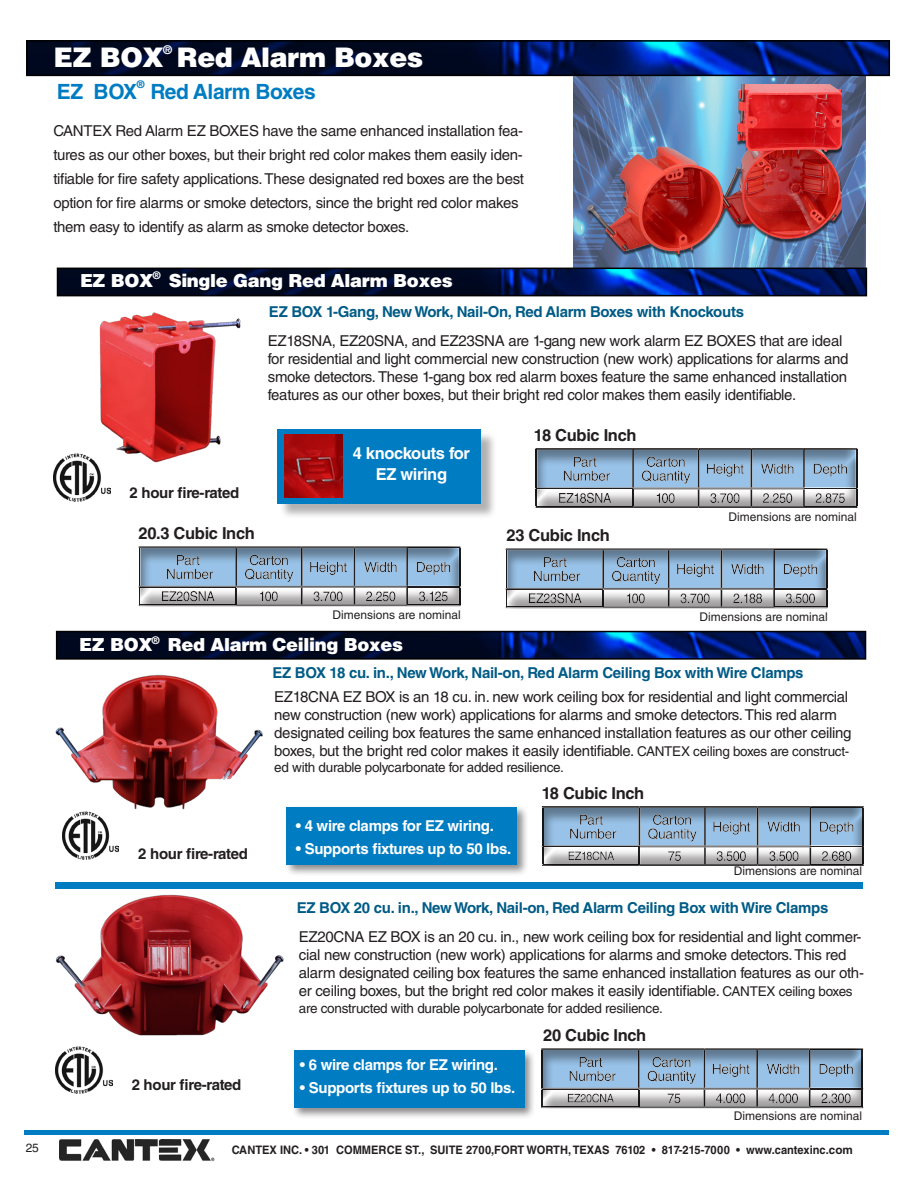
<style>
.page{position:relative;width:918px;height:1188px;background:#fff}
.page>*{position:absolute;margin:0;border:0;box-sizing:border-box;transform-origin:0 0}
.t1{font:900 27px "Helvetica LT Pro";letter-spacing:-.02em;color:#fff}
.t2{font:700 21px "Helvetica LT Std";letter-spacing:-.02em;color:#007cc2}
.t3{font:900 18px "Helvetica LT Pro";letter-spacing:-.02em;color:#fff}
.t4{font:700 16.5px "Helvetica LT Std";letter-spacing:-.02em;color:#231f20}
.t5{font:700 16.5px/21px "Helvetica LT Std";letter-spacing:-.02em;color:#fff;text-align:center}
.t6{font:15px/18px "Helvetica LT Std";letter-spacing:-.02em;color:#231f20}
.t7{font:700 15px "Helvetica LT Std";letter-spacing:-.02em;color:#005b86}
.t8{font:700 15px "Helvetica LT Std";letter-spacing:-.02em;color:#fff}
.t9{font:700 15px "Helvetica LT Std";letter-spacing:-.02em;color:#231f20}
.t10{font:13.5px "Helvetica LT Std";letter-spacing:-.02em;color:#231f20}
.t11{font:12px "Helvetica LT Std";color:#231f20}
.t12{font:900 12px "Helvetica LT Pro";color:#fff}
.t13{font:700 11.7px "Helvetica LT Std";color:#231f20;scale:.95 1}
.t14{font:700 10.5px "Helvetica LT Std";color:#007cc2}
.s1{font-size:13.5px}
</style>
<div class="page">
<img style="left:61px;top:296px;width:210px;height:197px">
<img style="left:54px;top:454px;width:56px;height:47px">
<img style="left:62px;top:833px;width:57px;height:26px">
<div style="left:279px;top:431px;width:219px;height:88px;background:#231f20;opacity:.35"></div>
<div style="left:278px;top:429px;width:203px;height:74px;background:#007cc2"></div>
<img style="left:285px;top:434px;width:58px;height:63px">
<img style="left:56px;top:1073px;width:56px;height:21px">
<img style="left:60px;top:1140px;width:155px;height:21px">
<div style="left:292px;top:1048px;width:244px;height:72px;background:#231f20;opacity:.53"></div>
<div style="left:294px;top:1051px;width:230px;height:57px;background:#007cc2"></div>
<img style="left:574px;top:76px;width:292px;height:192px">
<img style="left:29px;top:43px;width:858px;height:30px">
<div style="left:26px;top:40px;width:864px;height:36px;border:2px solid #000"></div>
<img style="left:577px;top:84px;width:264px;height:174px">
<img style="left:60px;top:271px;width:804px;height:22px">
<div style="left:57px;top:268px;width:810px;height:28px;border:2px solid #000"></div>
<div style="left:522px;top:437px;width:349px;height:87px;background:#231f20;opacity:.43"></div>
<div style="left:125px;top:537px;width:350px;height:85px;background:#231f20;opacity:.43"></div>
<div style="left:492px;top:530px;width:350px;height:97px;background:#231f20;opacity:.43"></div>
<img style="left:275px;top:634px;width:588px;height:23px">
<div style="left:56px;top:631px;width:810px;height:29px;border:2px solid #000"></div>
<img style="left:55px;top:630px;width:220px;height:203px">
<div style="left:285px;top:805px;width:244px;height:71px;background:#231f20;opacity:.53"></div>
<div style="left:287px;top:807px;width:230px;height:58px;background:#007cc2"></div>
<div style="left:528px;top:788px;width:350px;height:97px;background:#231f20;opacity:.43"></div>
<div style="left:56px;top:882px;width:807px;height:7px;background:#007cc2"></div>
<hr style="left:24px;top:1130px;width:864px;height:4px;background:#007cc2">
<img style="left:55px;top:887px;width:229px;height:186px">
<div style="left:527px;top:1033px;width:350px;height:92px;background:#231f20;opacity:.43"></div>
<p class="t1" style="left:54px;top:40px;width:111px">EZ BOX</p>
<p class="t12" style="left:163px;top:41px;width:11px">®</p>
<p class="t1" style="left:177px;top:40px;width:248px">Red Alarm Boxes</p>
<p class="t2" style="left:57px;top:79px;width:82px">EZ BOX</p>
<p class="t14" style="left:137px;top:78px;width:9px">®</p>
<p class="t2" style="left:151px;top:79px;width:167px">Red Alarm Boxes</p>
<p class="t6" style="left:53px;top:119px;width:472px;line-height:24px">CANTEX Red Alarm EZ BOXES have the same enhanced installation fea&shy;tures as our other boxes, but their bright red color makes them easily iden&shy;tifiable for fire safety applications. These designated red boxes are the best option for fire alarms or smoke detectors, since the bright red color makes them easy to identify as alarm as smoke detector boxes.</p>
<p class="t3" style="left:80px;top:268px;width:374px">EZ BOX<sup>®</sup> Single Gang Red Alarm Boxes</p>
<p class="t7" style="left:269px;top:303px;width:477px">EZ BOX 1-Gang, New Work, Nail-On, Red Alarm Boxes with Knockouts</p>
<p class="t6" style="left:268px;top:331px;width:582px">EZ18SNA, EZ20SNA, and EZ23SNA are 1-gang new work alarm EZ BOXES that are ideal for residential and light commercial new construction (new work) applications for alarms and smoke detectors. These 1-gang box red alarm boxes feature the same enhanced installation features as our other boxes, but their bright red color makes them easily identifiable.</p>
<p class="t9" style="left:130px;top:484px;width:111px">2 hour fire-rated</p>
<p class="t5" style="left:353px;top:443px;width:119px">4 knockouts for<br>EZ wiring</p>
<p class="t4" style="left:534px;top:425px;width:104px">18 Cubic Inch</p>
<p class="t4" style="left:139px;top:523px;width:118px">20.3 Cubic Inch</p>
<p class="t4" style="left:507px;top:525px;width:105px">23 Cubic Inch</p>
<p class="t11" style="left:728px;top:510px;width:130px">Dimensions are nominal</p>
<p class="t11" style="left:332px;top:607px;width:130px">Dimensions are nominal</p>
<p class="t11" style="left:699px;top:609px;width:130px">Dimensions are nominal</p>
<p class="t3" style="left:79px;top:633px;width:326px">EZ BOX<sup>®</sup> Red Alarm Ceiling Boxes</p>
<p class="t7" style="left:272px;top:664px;width:533px">EZ BOX 18 cu. in., New Work, Nail-on, Red Alarm Ceiling Box with Wire Clamps</p>
<p class="t6" style="left:274px;top:687px;width:579px">EZ18CNA EZ BOX is an 18 cu. in. new work ceiling box for residential and light commercial new construction (new work) applications for alarms and smoke detectors. This red alarm designated ceiling box features the same enhanced installation features as our other ceiling boxes, but the bright red color makes it easily identifiable. <span class="s1">CANTEX ceiling boxes are construct-</span></p>
<p class="t10" style="left:274px;top:759px;width:291px">ed with durable polycarbonate for added resilience.</p>
<p class="t9" style="left:138px;top:845px;width:111px">2 hour fire-rated</p>
<p class="t9" style="left:132px;top:1076px;width:111px">2 hour fire-rated</p>
<p class="t8" style="left:296px;top:817px;width:199px">• 4 wire clamps for EZ wiring.</p>
<p class="t8" style="left:296px;top:839px;width:217px">• Supports fixtures up to 50 lbs.</p>
<p class="t4" style="left:542px;top:783px;width:104px">18 Cubic Inch</p>
<p class="t11" style="left:734px;top:864px;width:130px">Dimensions are nominal</p>
<p class="t7" style="left:297px;top:899px;width:533px">EZ BOX 20 cu. in., New Work, Nail-on, Red Alarm Ceiling Box with Wire Clamps</p>
<p class="t6" style="left:299px;top:928px;width:567px">EZ20CNA EZ BOX is an 20 cu. in., new work ceiling box for residential and light commer&shy;cial new construction (new work) applications for alarms and smoke detectors. This red alarm designated ceiling box features the same enhanced installation features as our oth&shy;er ceiling boxes, but the bright red color makes it easily identifiable. <span class="s1">CANTEX ceiling boxes</span></p>
<p class="t10" style="left:299px;top:1000px;width:365px">are constructed with durable polycarbonate for added resilience.</p>
<p class="t8" style="left:300px;top:1055px;width:199px">• 6 wire clamps for EZ wiring.</p>
<p class="t8" style="left:300px;top:1078px;width:217px">• Supports fixtures up to 50 lbs.</p>
<p class="t4" style="left:543px;top:1025px;width:105px">20 Cubic Inch</p>
<p class="t11" style="left:734px;top:1109px;width:130px">Dimensions are nominal</p>
<p class="t11" style="left:26px;top:1141px;width:15px">25</p>
<p class="t13" style="left:232px;top:1143px;width:655px">CANTEX INC. • 301 COMMERCE ST., SUITE 2700,FORT WORTH, TEXAS 76102 • 817-215-7000 • www.cantexinc.com</p>
</div>
